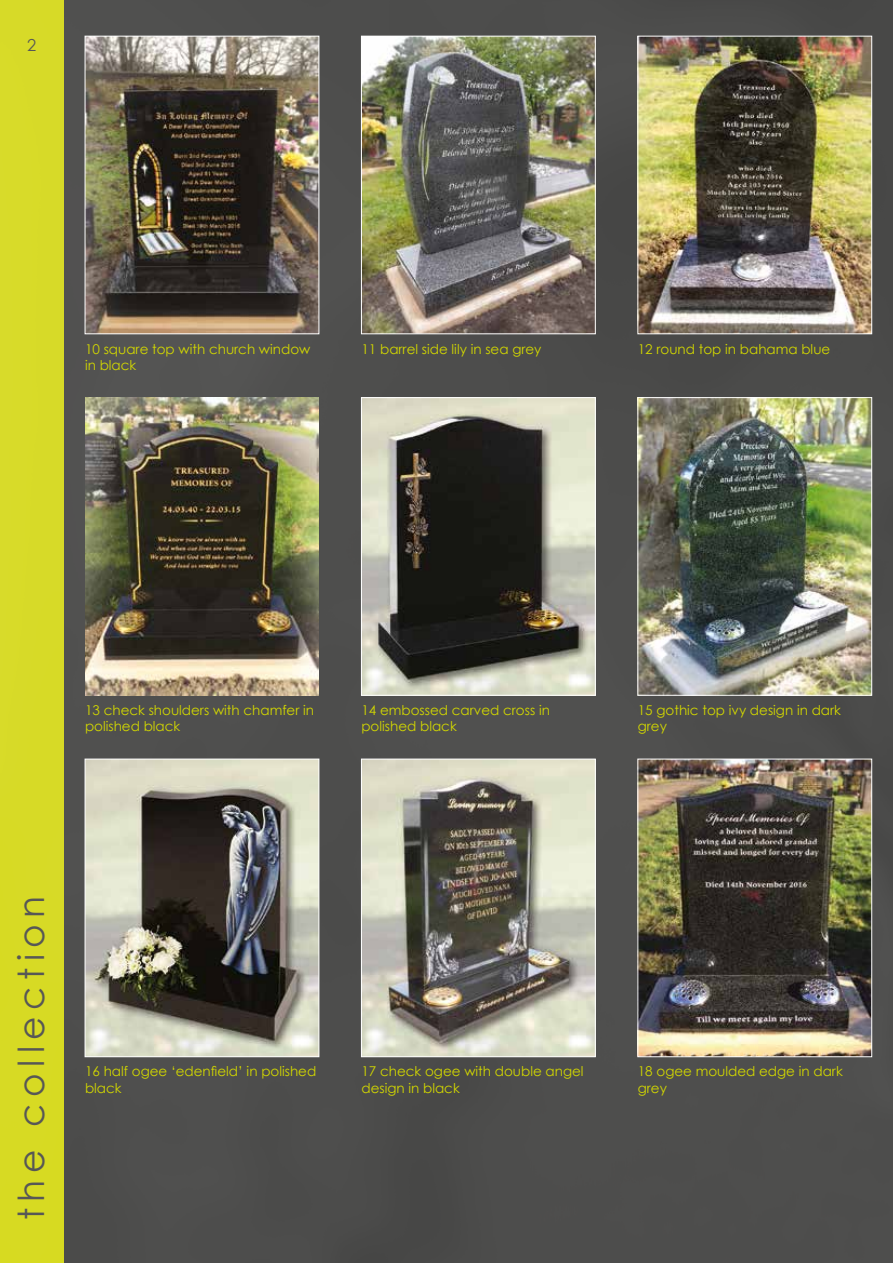
<style>
.page{position:relative;width:893px;height:1263px;background:#fff}
.page>*{position:absolute;margin:0;border:0;box-sizing:border-box;transform-origin:0 0}
.t1{font:36px "Century Gothic";letter-spacing:.18em;color:#575756}
.t2{font:16.5px "Century Gothic";color:#575756}
.t3{font:13.5px/16.2px "Century Gothic";color:#d3d800}
</style>
<div class="page">
<div style="left:64px;top:0;width:829px;height:1263px;background:#4d4d4c"></div>
<div style="left:0;top:0;width:64px;height:1263px;background:#d7da28"></div>
<img style="left:87px;top:38px;width:230px;height:294px">
<div style="left:85px;top:36px;width:234px;height:298px;border:1px solid #fff"></div>
<img style="left:85px;top:398px;width:234px;height:297px">
<img style="left:87px;top:761px;width:230px;height:294px">
<div style="left:85px;top:759px;width:234px;height:298px;border:1px solid #fff"></div>
<img style="left:363px;top:38px;width:231px;height:294px">
<div style="left:361px;top:36px;width:235px;height:298px;border:1px solid #fff"></div>
<img style="left:363px;top:399px;width:231px;height:295px">
<div style="left:361px;top:397px;width:235px;height:299px;border:1px solid #fff"></div>
<img style="left:363px;top:761px;width:231px;height:294px">
<div style="left:361px;top:759px;width:235px;height:298px;border:1px solid #fff"></div>
<img style="left:639px;top:38px;width:231px;height:294px">
<div style="left:637px;top:36px;width:235px;height:298px;border:1px solid #fff"></div>
<img style="left:639px;top:399px;width:231px;height:295px">
<div style="left:637px;top:397px;width:235px;height:299px;border:1px solid #fff"></div>
<img style="left:639px;top:761px;width:231px;height:294px">
<div style="left:637px;top:759px;width:235px;height:298px;border:1px solid #fff"></div>
<p class="t2" style="left:27px;top:33px;width:11px">2</p>
<p class="t3" style="left:85px;top:340px;width:227px">10 square top with church window in black</p>
<p class="t3" style="left:361px;top:340px;width:182px">11 barrel side lily in sea grey</p>
<p class="t3" style="left:638px;top:340px;width:194px">12 round top in bahama blue</p>
<p class="t3" style="left:85px;top:702px;width:231px">13 check shoulders with chamfer in polished black</p>
<p class="t3" style="left:361px;top:702px;width:190px">14 embossed carved cross in polished black</p>
<p class="t3" style="left:638px;top:702px;width:205px">15 gothic top ivy design in dark grey</p>
<h1 class="t1" style="left:6px;top:1220px;width:326px;rotate:-90deg">the collection</h1>
<p class="t3" style="left:85px;top:1063px;width:233px">16 half ogee ‘edenfield’ in polished black</p>
<p class="t3" style="left:361px;top:1063px;width:224px">17 check ogee with double angel design in black</p>
<p class="t3" style="left:638px;top:1063px;width:206px">18 ogee moulded edge in dark grey</p>
</div>
